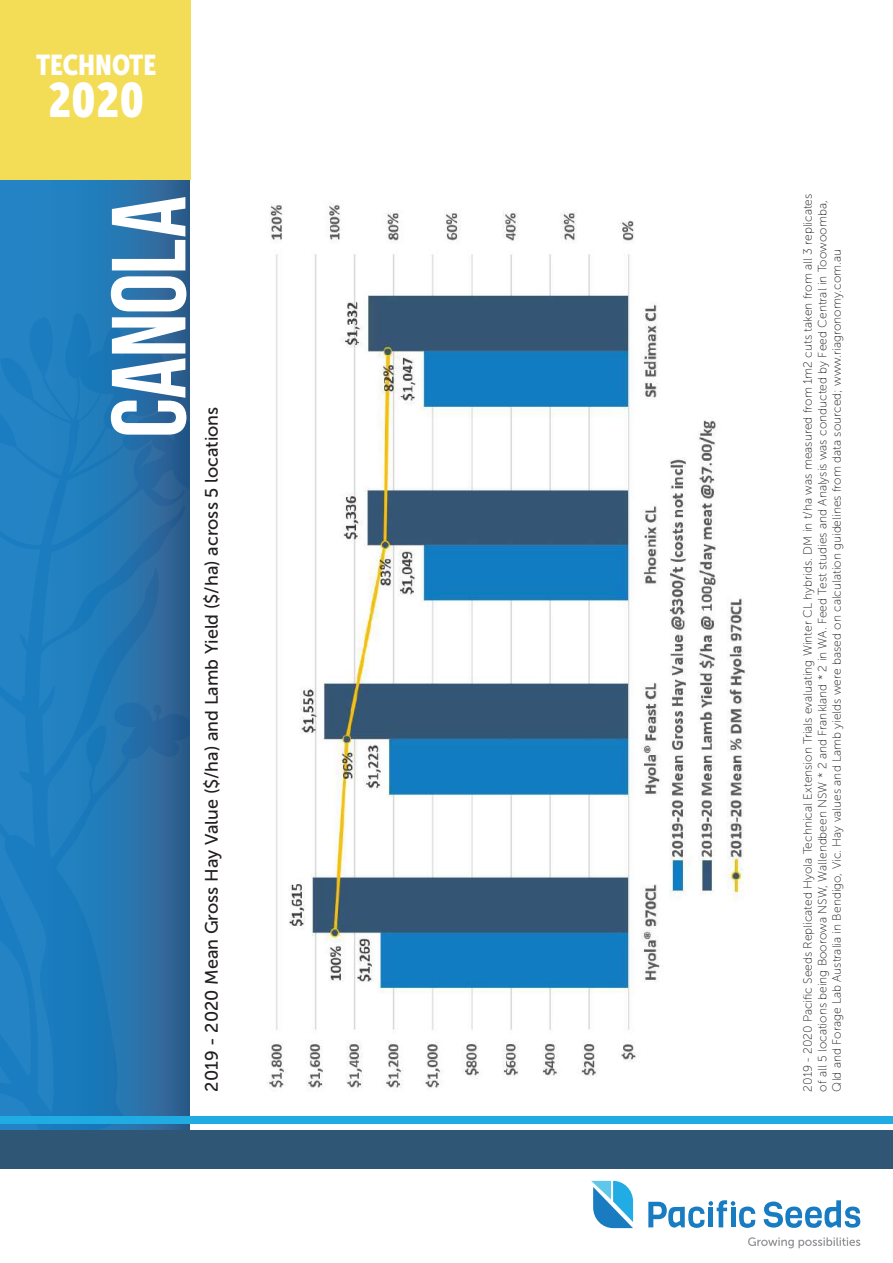
<style>
.page{position:relative;width:893px;height:1263px;background:#fff}
.page>*{position:absolute;margin:0;border:0;box-sizing:border-box;transform-origin:0 0}
.t1{font:105px "Bebas Neue";letter-spacing:-.01em;color:#fff}
.t2{font:48px "Museo Sans Cond 900";color:#fff}
.t3{font:28.5px "Museo Sans Cond 900";color:#fff}
.t4{font:18px "Museo Sans 500";color:#231f20}
.t5{font:12px/14.4px "Museo Sans 100";color:#231f20}
</style>
<div class="page">
<svg style="left:748px;top:1237px;width:112px;height:11px"></svg>
<svg style="left:764px;top:1200px;width:96px;height:28px"></svg>
<svg style="left:648px;top:1200px;width:107px;height:28px"></svg>
<svg style="left:591px;top:1181px;width:42px;height:47px"></svg>
<svg style="left:0;top:180px;width:190px;height:950px;background:#2476b2"></svg>
<div style="left:0;top:0;width:191px;height:180px;background:#f3dd56"></div>
<div style="left:0;top:1130px;width:893px;height:39px;background:#305676"></div>
<div style="left:0;top:1116px;width:893px;height:8px;background:#20ace3"></div>
<img style="left:267px;top:204px;width:478px;height:887px">
<h3 class="t3" style="left:36px;top:49px;width:122px">TECHNOTE</h3>
<h2 class="t2" style="left:48px;top:73px;width:98px">2020</h2>
<h1 class="t1" style="left:90px;top:438px;width:244px;rotate:-90deg">canola</h1>
<h3 class="t4" style="left:202px;top:1091px;width:686px;rotate:-90deg">2019 - 2020 Mean Gross Hay Value ($/ha) and Lamb Yield ($/ha) across 5 locations</h3>
<p class="t5" style="left:801px;top:1091px;width:899px;rotate:-90deg">2019 - 2020 Pacific Seeds Replicated Hyola Technical Extension Trials evaluating Winter CL hybrids. DM in t/ha was measured from 1m2 cuts taken from all 3 replicates of all 5 locations being Boorowa NSW, Wallendbeen NSW * 2 and Frankland * 2 in WA. Feed Test studies and Analysis was conducted by Feed Central in Toowoomba,<br>Qld and Forage Lab Australia in Bendigo, Vic. Hay values and Lamb yields were based on calculation guidelines from data sourced; www.riagronomy.com.au</p>
</div>
